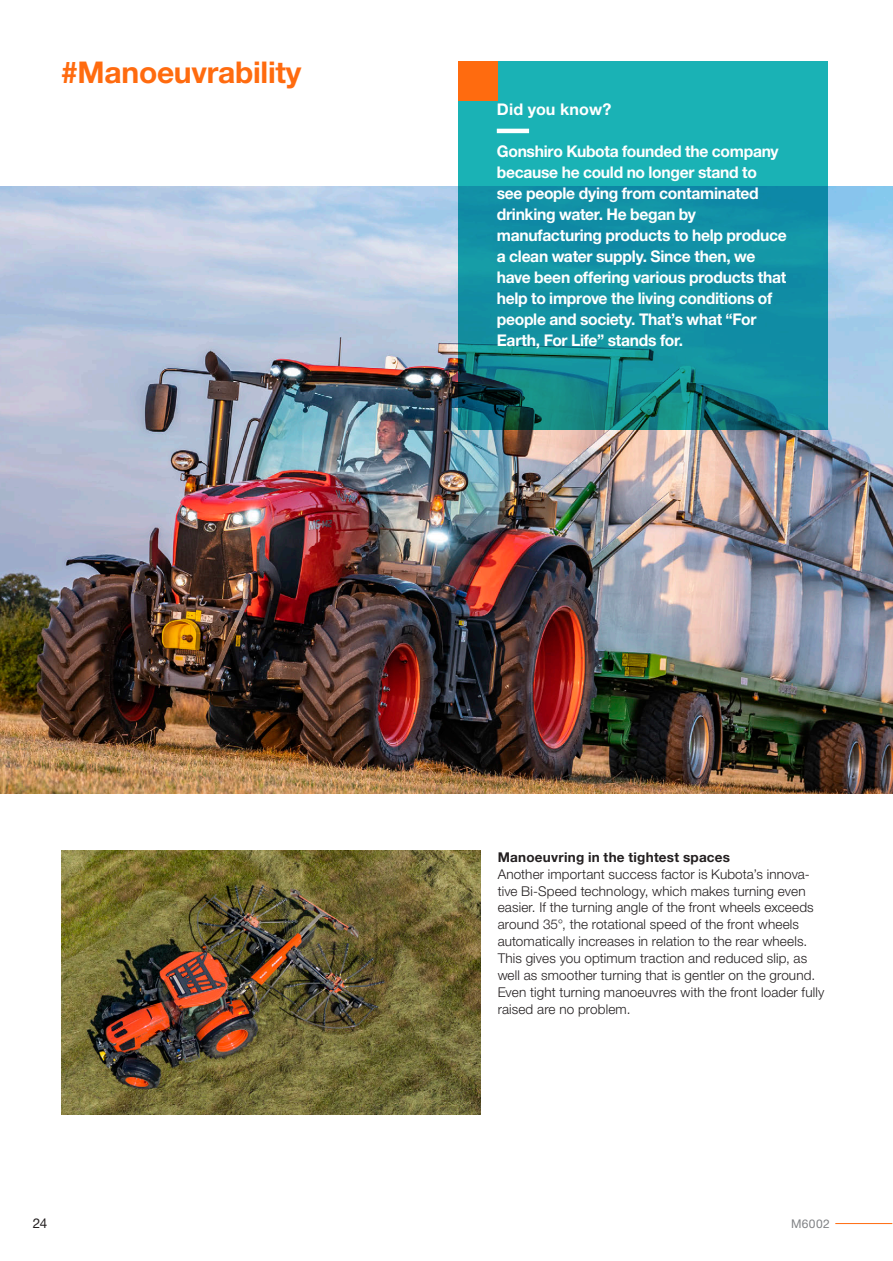
<style>
.page{position:relative;width:893px;height:1261px;background:#fff}
.page>*{position:absolute;margin:0;border:0;box-sizing:border-box;transform-origin:0 0}
.Kapitelbezeichnung{font:700 30px "Helvetica Neue LT Pro";letter-spacing:-.01em;color:#ff6b0f}
._08_Infokasten{font:700 16.2px/21px "Helvetica Neue LT Pro";letter-spacing:-.02em;color:#fff}
._08_Infokasten-2{font:700 16.2px "Helvetica Neue LT Pro";letter-spacing:.01em;color:#fff}
._06_Copy{font:300 13.5px/16.8px "Helvetica Neue LT Pro";letter-spacing:.01em;color:#231f20}
._06_Head{font:700 13.5px "Helvetica Neue LT Pro";letter-spacing:.02em;color:#231f20}
.t1{font:13.5px "Helvetica Neue LT Std";color:#231f20}
.t2{font:12px "Helvetica Neue LT Std";letter-spacing:.03em;color:#808285}
</style>
<div class="page">
<hr style="left:835px;top:1223px;width:57px;height:1px;background:#ff6b0f">
<img style="left:0;top:187px;width:892px;height:607px">
<img style="left:61px;top:850px;width:419px;height:265px">
<svg style="left:458px;top:61px;width:369px;height:369px;fill:#1493a6"></svg>
<hr style="left:496px;top:129px;width:33px;height:4px;background:#fff">
<div style="left:458px;top:61px;width:40px;height:40px;background:#ff6b0f"></div>
<p class="Kapitelbezeichnung" style="left:61px;top:53px;width:241px">#Manoeuvrability</p>
<p class="_08_Infokasten-2" style="left:496px;top:99px;width:116px">Did you know?</p>
<p class="_08_Infokasten" style="left:496px;top:141px;width:291px">Gonshiro Kubota founded the company because he could no longer stand to<br>see people dying from contaminated drinking water. He began by manufacturing products to help produce a clean water supply. Since then, we have been offering various products that help to improve the living conditions of people and society. That’s what “For Earth, For Life” stands for.</p>
<p class="_06_Head" style="left:497px;top:848px;width:234px">Manoeuvring in the tightest spaces</p>
<p class="_06_Copy" style="left:497px;top:865px;width:328px">Another important success factor is Kubota’s innova&shy;tive Bi-Speed technology, which makes turning even easier. If the turning angle of the front wheels exceeds around 35°, the rotational speed of the front wheels automatically increases in relation to the rear wheels.<br>This gives you optimum traction and reduced slip, as well as smoother turning that is gentler on the ground.<br>Even tight turning manoeuvres with the front loader fully raised are no problem.</p>
<p class="t1" style="left:33px;top:1215px;width:16px">24</p>
<p class="t2" style="left:790px;top:1216px;width:40px">M6002</p>
</div>
